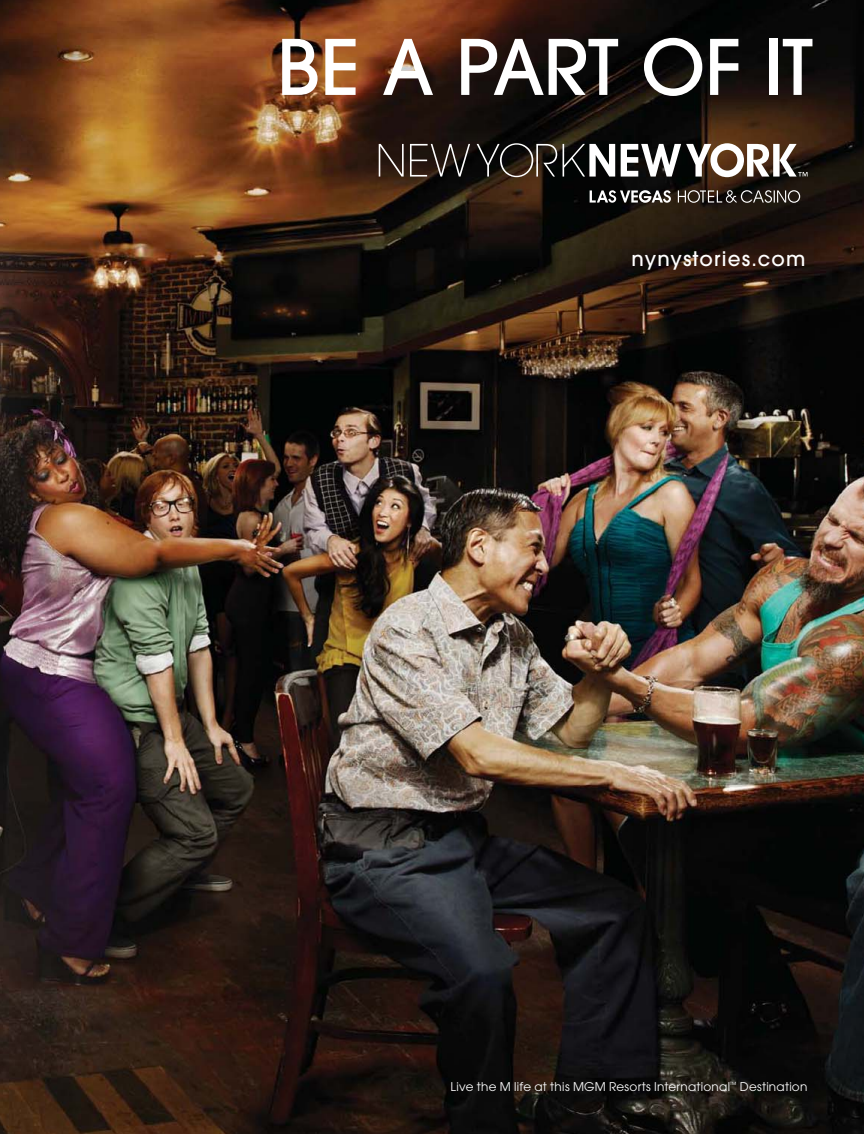
<style>
.page{position:relative;width:864px;height:1134px;background:#fff}
.page>*{position:absolute;margin:0;border:0;box-sizing:border-box;transform-origin:0 0}
.t1{font:500 75.75px "ITC Avant Garde Pro";letter-spacing:-.01em;color:#fff}
.t2{font:500 19.95px "ITC Avant Garde Pro";letter-spacing:.06em;color:#fff}
.t3{font:12px "ITC Avant Garde Pro";letter-spacing:.02em;color:#fff}
</style>
<div class="page">
<img style="left:0;top:0;width:864px;height:1134px">
<svg style="left:379px;top:143px;width:429px;height:34px"></svg>
<svg style="left:590px;top:190px;width:210px;height:13px;background:#5e5955"></svg>
<p class="t1" style="left:277px;top:24px;width:538px">BE A PART OF IT</p>
<p class="t2" style="left:632px;top:248px;width:175px">nynystories.com</p>
<p class="t3" style="left:451px;top:1080px;width:358px">Live the M life at this MGM Resorts International<sup>™</sup> Destination</p>
</div>
